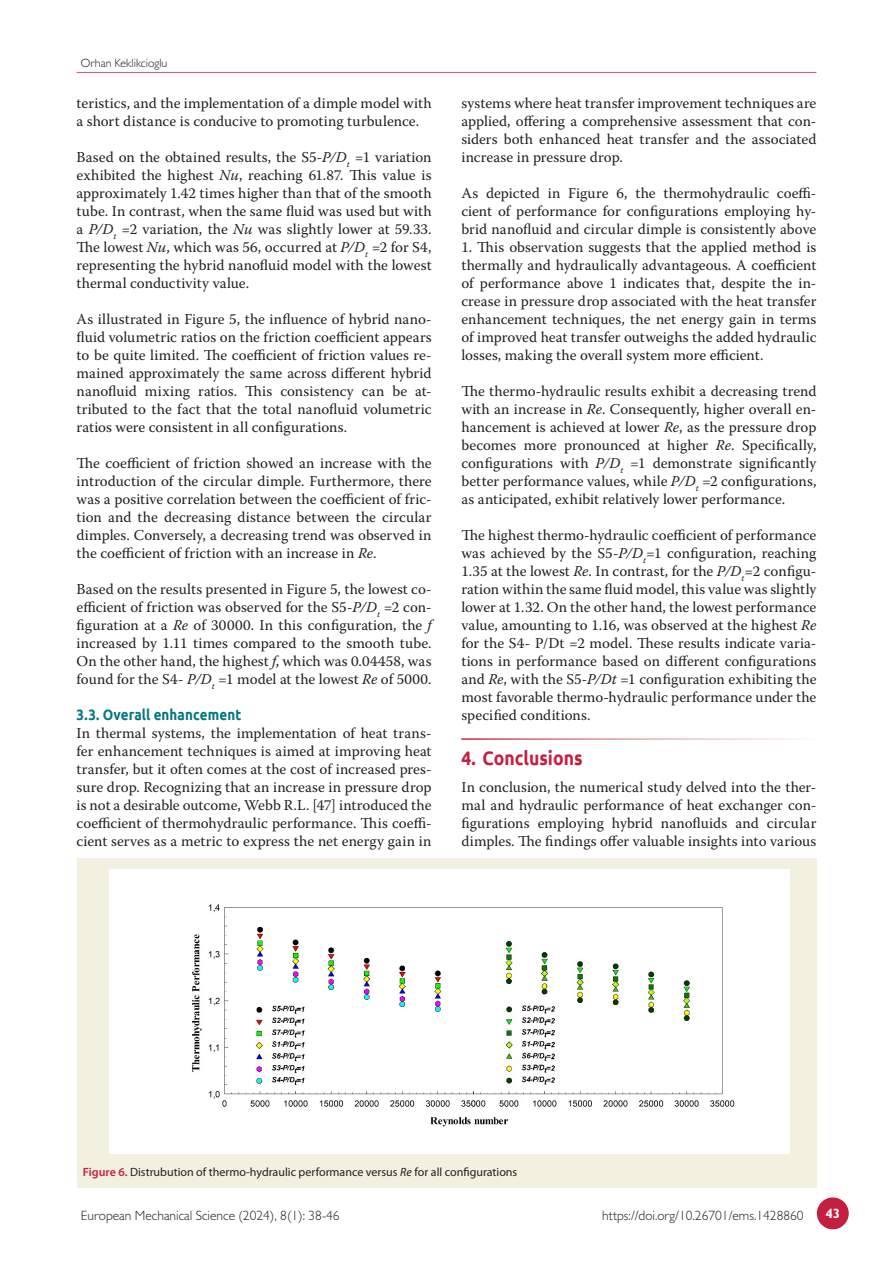
<style>
.page{position:relative;width:893px;height:1263px;background:#fff}
.page>*{position:absolute;margin:0;border:0;box-sizing:border-box;transform-origin:0 0}
.t1{font:700 19.5px "Ubuntu";color:#c51f40;scale:.9 1}
.t2{font:15px/18px "Warnock Pro";letter-spacing:.005em;color:#231f20;text-align:justify}
.t3{font:700 15px "Ubuntu";letter-spacing:.01em;color:#007782;scale:.89 1}
.t4{font:300 13.5px "Gill Sans";color:#231f20}
.t5{font:700 13.5px "Gill Sans";color:#fff}
.t6{font:12px "Myriad Pro";color:#231f20}
.t7{font:300 12px "Gill Sans";color:#231f20}
.s1{font-style:italic}
.s2{font-weight:600;color:#c51f40}
</style>
<div class="page">
<div style="left:77px;top:858px;width:739px;height:306px;background:#f2f0de"></div>
<div style="left:77px;top:1153px;width:739px;height:34px;background:#f2f0de"></div>
<div style="left:110px;top:869px;width:680px;height:284px;background:#fff"></div>
<hr style="left:77px;top:72px;width:739px;height:1px;background:#d66279">
<div style="left:817px;top:1197px;width:32px;height:32px;background:#c51f40;border-radius:50%"></div>
<p class="t7" style="left:81px;top:55px;width:88px">Orhan Keklikcioglu</p>
<p class="t2" style="left:77px;top:94px;width:357px">teristics, and the implementation of a dimple model with a short distance is conducive to promoting turbulence.</p>
<p class="t2" style="left:77px;top:148px;width:357px">Based on the obtained results, the S5-<span class="s1">P/D</span><sub>t</sub> =1 variation exhibited the highest <span class="s1">Nu</span>, reaching 61.87. This value is approximately 1.42 times higher than that of the smooth tube. In contrast, when the same fluid was used but with a <span class="s1">P/D</span><sub>t</sub> =2 variation, the <span class="s1">Nu</span> was slightly lower at 59.33.<br>The lowest <span class="s1">Nu</span>, which was 56, occurred at <span class="s1">P/D</span><sub>t</sub> =2 for S4, representing the hybrid nanofluid model with the lowest thermal conductivity value.</p>
<p class="t2" style="left:77px;top:310px;width:357px">As illustrated in Figure 5, the influence of hybrid nano&shy;fluid volumetric ratios on the friction coefficient appears to be quite limited. The coefficient of friction values re&shy;mained approximately the same across different hybrid nanofluid mixing ratios. This consistency can be at&shy;tributed to the fact that the total nanofluid volumetric ratios were consistent in all configurations.</p>
<p class="t2" style="left:77px;top:454px;width:357px">The coefficient of friction showed an increase with the introduction of the circular dimple. Furthermore, there was a positive correlation between the coefficient of fric&shy;tion and the decreasing distance between the circular dimples. Conversely, a decreasing trend was observed in the coefficient of friction with an increase in <span class="s1">Re</span>.</p>
<p class="t2" style="left:77px;top:580px;width:357px">Based on the results presented in Figure 5, the lowest co&shy;efficient of friction was observed for the S5-<span class="s1">P/D</span><sub>t</sub> =2 con&shy;figuration at a <span class="s1">Re</span> of 30000. In this configuration, the <span class="s1">f </span>increased by 1.11 times compared to the smooth tube.<br>On the other hand, the highest <span class="s1">f</span>, which was 0.04458, was found for the S4- <span class="s1">P/D</span><sub>t</sub> =1 model at the lowest <span class="s1">Re</span> of 5000.</p>
<p class="t3" style="left:77px;top:706px;width:187px">3.3. Overall enhancement</p>
<p class="t2" style="left:77px;top:724px;width:357px">In thermal systems, the implementation of heat trans&shy;fer enhancement techniques is aimed at improving heat transfer, but it often comes at the cost of increased pres&shy;sure drop. Recognizing that an increase in pressure drop is not a desirable outcome, Webb R.L. [47] introduced the coefficient of thermohydraulic performance. This coeffi&shy;cient serves as a metric to express the net energy gain in</p>
<p class="t2" style="left:461px;top:94px;width:357px">systems where heat transfer improvement techniques are applied, offering a comprehensive assessment that con&shy;siders both enhanced heat transfer and the associated increase in pressure drop.</p>
<p class="t2" style="left:461px;top:184px;width:357px">As depicted in Figure 6, the thermohydraulic coeffi&shy;cient of performance for configurations employing hy&shy;brid nanofluid and circular dimple is consistently above</p>
<p class="t2" style="left:461px;top:238px;width:357px">1. This observation suggests that the applied method is thermally and hydraulically advantageous. A coefficient of performance above 1 indicates that, despite the in&shy;crease in pressure drop associated with the heat transfer enhancement techniques, the net energy gain in terms of improved heat transfer outweighs the added hydraulic losses, making the overall system more efficient.</p>
<p class="t2" style="left:461px;top:382px;width:357px">The thermo-hydraulic results exhibit a decreasing trend with an increase in <span class="s1">Re</span>. Consequently, higher overall en&shy;hancement is achieved at lower <span class="s1">Re</span>, as the pressure drop becomes more pronounced at higher <span class="s1">Re</span>. Specifically, configurations with <span class="s1">P/D</span><sub>t</sub> =1 demonstrate significantly better performance values, while <span class="s1">P/D</span><sub>t</sub> =2 configurations, as anticipated, exhibit relatively lower performance.</p>
<p class="t2" style="left:461px;top:526px;width:357px">The highest thermo-hydraulic coefficient of performance was achieved by the S5-<span class="s1">P/D</span><sub>t</sub>=1 configuration, reaching 1.35 at the lowest <span class="s1">Re</span>. In contrast, for the <span class="s1">P/D</span><sub>t</sub>=2 configu&shy;ration within the same fluid model, this value was slightly lower at 1.32. On the other hand, the lowest performance value, amounting to 1.16, was observed at the highest <span class="s1">Re </span>for the S4- P/Dt =2 model. These results indicate varia&shy;tions in performance based on different configurations and <span class="s1">Re</span>, with the S5-<span class="s1">P/Dt</span> =1 configuration exhibiting the most favorable thermo-hydraulic performance under the specified conditions.</p>
<h1 class="t1" style="left:461px;top:747px;width:136px">4. Conclusions</h1>
<p class="t2" style="left:461px;top:778px;width:357px">In conclusion, the numerical study delved into the ther&shy;mal and hydraulic performance of heat exchanger con&shy;figurations employing hybrid nanofluids and circular dimples. The findings offer valuable insights into various</p>
<p class="t6" style="left:83px;top:1164px;width:436px"><span class="s2">Figure 6.</span> Distrubution of thermo-hydraulic performance versus <span class="s1">Re</span> for all configurations</p>
<p class="t4" style="left:81px;top:1207px;width:260px">European Mechanical Science (2024), 8(1): 38-46</p>
<p class="t4" style="left:602px;top:1207px;width:203px">https://doi.org/10.26701/ems.1428860</p>
<p class="t5" style="left:825px;top:1204px;width:16px">43</p>
</div>
